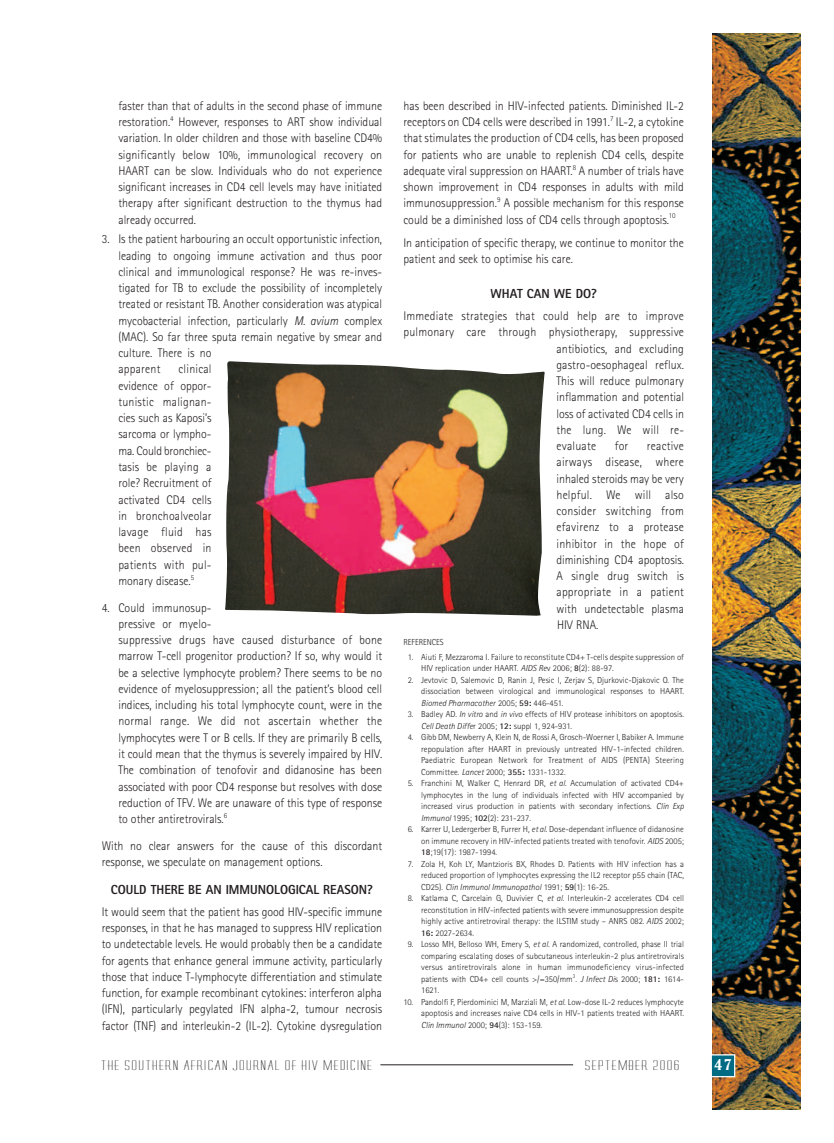
<style>
.page{position:relative;width:834px;height:1143px;background:#fff}
.page>*{position:absolute;margin:0;border:0;box-sizing:border-box;transform-origin:0 0}
.t1{font:700 15px "Emilia";color:#fff}
.t2{font:800 13.12px "Rotis Sans Serif";color:#231f20;scale:.95 1}
.t3{font:300 12.5px/16.2px "Rotis Sans Serif";color:#231f20;text-align:justify;scale:.95 1}
.t4{font:300 12.5px "Rotis Sans Serif";letter-spacing:.02em;color:#231f20;scale:.95 1}
.t5{font:12.5px "Sunset";letter-spacing:.035em;color:#231f20;scale:2 1}
.t6{font:300 8.75px/11.5px "Rotis Sans Serif";color:#231f20;text-align:justify}
.t7{font:300 8.75px "Rotis Sans Serif";color:#231f20;scale:.95 1}
.s1{font-style:italic}
.s2{font-weight:700}
</style>
<div class="page">
<img style="left:712px;top:34px;width:88px;height:1075px">
<div style="left:711px;top:1054px;width:23px;height:22px;background:#016b84"></div>
<div style="left:710px;top:1054px;width:25px;height:23px;border:1px solid #fff"></div>
<hr style="left:380px;top:1064px;width:193px;height:1px;background:#231f20">
<img style="left:225px;top:361px;width:319px;height:254px">
<p class="t3" style="left:118px;top:99px;width:279px">faster than that of adults in the second phase of immune restoration.<sup>4</sup> However, responses to ART show individual variation. In older children and those with baseline CD4% significantly below 10%, immunological recovery on HAART can be slow. Individuals who do not experience significant increases in CD4 cell levels may have initiated therapy after significant destruction to the thymus had already occurred.</p>
<p class="t3" style="left:118px;top:232px;width:279px;text-align:left;text-indent:-17px">3. Is the patient harbouring an occult opportunistic infection, leading to ongoing immune activation and thus poor clinical and immunological response? He was re-inves&shy;tigated for TB to exclude the possibility of incompletely treated or resistant TB. Another consideration was atypical mycobacterial infection, particularly <span class="s1">M. avium</span> complex (MAC). So far three sputa remain negative by smear and culture. There is no<br>apparent</p>
<p class="t3" style="left:118px;top:362px;width:100px;text-indent:60px">clinical evidence of oppor&shy;tunistic malignan&shy;cies such as Kaposi’s sarcoma or lympho&shy;ma. Could bronchiec&shy;tasis be playing a role? Recruitment of activated CD4 cells in bronchoalveolar lavage fluid has been observed in patients with pul&shy;monary disease.<sup>5</sup></p>
<p class="t3" style="left:118px;top:600px;width:279px;text-align:left;text-indent:-17px">4. Could immunosup-<br>pressive or myelo-<br>suppressive drugs have caused disturbance of bone marrow T-cell progenitor production? If so, why would it be a selective lymphocyte problem? There seems to be no evidence of myelosuppression; all the patient’s blood cell indices, including his total lymphocyte count, were in the normal range. We did not ascertain whether the lymphocytes were T or B cells. If they are primarily B cells, it could mean that the thymus is severely impaired by HIV.<br>The combination of tenofovir and didanosine has been associated with poor CD4 response but resolves with dose reduction of TFV. We are unaware of this type of response to other antiretrovirals.<sup>6</sup></p>
<p class="t3" style="left:102px;top:838px;width:297px">With no clear answers for the cause of this discordant response, we speculate on management options.</p>
<p class="t2" style="left:111px;top:885px;width:277px">COULD THERE BE AN IMMUNOLOGICAL REASON?</p>
<p class="t3" style="left:102px;top:904px;width:297px">It would seem that the patient has good HIV-specific immune responses, in that he has managed to suppress HIV replication to undetectable levels. He would probably then be a candidate for agents that enhance general immune activity, particularly those that induce T-lymphocyte differentiation and stimulate function, for example recombinant cytokines: interferon alpha (IFN), particularly pegylated IFN alpha-2, tumour necrosis factor (TNF) and interleukin-2 (IL-2). Cytokine dysregulation</p>
<p class="t3" style="left:403px;top:99px;width:297px">has been described in HIV-infected patients. Diminished IL-2 receptors on CD4 cells were described in 1991.<sup>7</sup> IL-2, a cytokine that stimulates the production of CD4 cells, has been proposed for patients who are unable to replenish CD4 cells, despite adequate viral suppression on HAART.<sup>8</sup> A number of trials have shown improvement in CD4 responses in adults with mild immunosuppression.<sup>9</sup> A possible mechanism for this response could be a diminished loss of CD4 cells through apoptosis.<sup>10</sup></p>
<p class="t3" style="left:403px;top:236px;width:297px">In anticipation of specific therapy, we continue to monitor the patient and seek to optimise his care.</p>
<p class="t2" style="left:490px;top:289px;width:113px">WHAT CAN WE DO?</p>
<p class="t4" style="left:403px;top:311px;width:297px">Immediate strategies that could help are to improve</p>
<p class="t4" style="left:403px;top:327px;width:297px">pulmonary care through physiotherapy, suppressive</p>
<p class="t3" style="left:556px;top:341px;width:136px">antibiotics, and excluding</p>
<p class="t3" style="left:556px;top:358px;width:136px">gastro-oesophageal reflux.</p>
<p class="t3" style="left:556px;top:374px;width:136px">This will reduce pulmonary</p>
<p class="t3" style="left:556px;top:390px;width:136px">inflammation and potential</p>
<p class="t3" style="left:556px;top:406px;width:136px">loss of activated CD4 cells in</p>
<p class="t4" style="left:556px;top:425px;width:136px">the lung. We will re-</p>
<p class="t4" style="left:556px;top:441px;width:43px">evaluate</p>
<p class="t3" style="left:615px;top:439px;width:16px">for</p>
<p class="t3" style="left:556px;top:439px;width:136px;text-indent:90px">reactive airways disease, where inhaled steroids may be very helpful. We will also consider switching from efavirenz to a protease inhibitor in the hope of diminishing CD4 apoptosis.<br>A single drug switch is appropriate in a patient with undetectable plasma HIV RNA.</p>
<p class="t7" style="left:403px;top:638px;width:44px">REFERENCES</p>
<p class="t6" style="left:421px;top:652px;width:264px;text-indent:-14px">1. Aiuti F, Mezzaroma I. Failure to reconstitute CD4+ T-cells despite suppression of<br>HIV replication under HAART. <span class="s1">AIDS Re</span>v 2006; <span class="s2">8</span>(2): 88-97.</p>
<p class="t6" style="left:421px;top:675px;width:264px;text-indent:-14px">2. Jevtovic D, Salemovic D, Ranin J, Pesic I, Zerjav S, Djurkovic-Djakovic O. The dissociation between virological and immunological responses to HAART.<br><span class="s1">Biomed Pharmacother</span> 2005; <span class="s2">59:</span> 446-451.</p>
<p class="t6" style="left:421px;top:709px;width:264px;text-indent:-14px">3. Badley AD. <span class="s1">In vitro</span> and <span class="s1">in vivo</span> effects of HIV protease inhibitors on apoptosis.<br><span class="s1">Cell Death Diffe</span>r 2005; <span class="s2">12:</span> suppl 1, 924-931.</p>
<p class="t6" style="left:421px;top:732px;width:264px;text-indent:-14px">4. Gibb DM, Newberry A, Klein N, de Rossi A, Grosch-Woerner I, Babiker A. Immune repopulation after HAART in previously untreated HIV-1-infected children.<br>Paediatric European Network for Treatment of AIDS (PENTA) Steering Committee. <span class="s1">Lancet</span> 2000; <span class="s2">355:</span> 1331-1332.</p>
<p class="t6" style="left:421px;top:778px;width:264px;text-indent:-14px">5. Franchini M, Walker C, Henrard DR, <span class="s1">et al</span>. Accumulation of activated CD4+ lymphocytes in the lung of individuals infected with HIV accompanied by increased virus production in patients with secondary infections. <span class="s1">Clin Exp Immunol</span> 1995; <span class="s2">102</span>(2): 231-237.</p>
<p class="t6" style="left:421px;top:824px;width:264px;text-indent:-14px">6. Karrer U, Ledergerber B, Furrer H, <span class="s1">et al</span>. Dose-dependant influence of didanosine on immune recovery in HIV-infected patients treated with tenofovir. <span class="s1">AIDS</span> 2005; <span class="s2">18</span>;19(17): 1987-1994.</p>
<p class="t6" style="left:421px;top:859px;width:264px;text-indent:-14px">7. Zola H, Koh LY, Mantzioris BX, Rhodes D. Patients with HIV infection has a reduced proportion of lymphocytes expressing the IL2 receptor p55 chain (TAC, CD25). <span class="s1">Clin Immunol Immunopathol</span> 1991; <span class="s2">59</span>(1): 16-25.</p>
<p class="t6" style="left:421px;top:893px;width:264px;text-indent:-14px">8. Katlama C, Carcelain G, Duvivier C, <span class="s1">et al.</span> Interleukin-2 accelerates CD4 cell reconstitution in HIV-infected patients with severe immunosuppression despite highly active antiretroviral therapy: the ILSTIM study – ANRS 082. <span class="s1">AIDS</span> 2002; <span class="s2">16:</span> 2027-2634.</p>
<p class="t6" style="left:421px;top:939px;width:264px;text-indent:-14px">9. Losso MH, Belloso WH, Emery S, <span class="s1">et al</span>. A randomized, controlled, phase II trial comparing escalating doses of subcutaneous interleukin-2 plus antiretrovirals versus antiretrovirals alone in human immunodeficiency virus-infected patients with CD4+ cell counts &gt;/=350/mm<sup>3</sup>. <span class="s1">J Infect Di</span>s 2000; <span class="s2">181:</span> 1614- 1621.</p>
<p class="t6" style="left:421px;top:997px;width:264px;text-indent:-18px">10. Pandolfi F, Pierdominici M, Marziali M, <span class="s1">et al</span>. Low-dose IL-2 reduces lymphocyte apoptosis and increases naive CD4 cells in HIV-1 patients treated with HAART.<br><span class="s1">Clin Immunol</span> 2000; <span class="s2">94</span>(3): 153-159.</p>
<p class="t5" style="left:100px;top:1058px;width:137px">THE SOUTHERN AFRICAN JOURNAL OF HIV MEDICINE</p>
<p class="t5" style="left:584px;top:1058px;width:49px">SEPTEMBER 2006</p>
<p class="t1" style="left:714px;top:1058px;width:19px">47</p>
</div>
